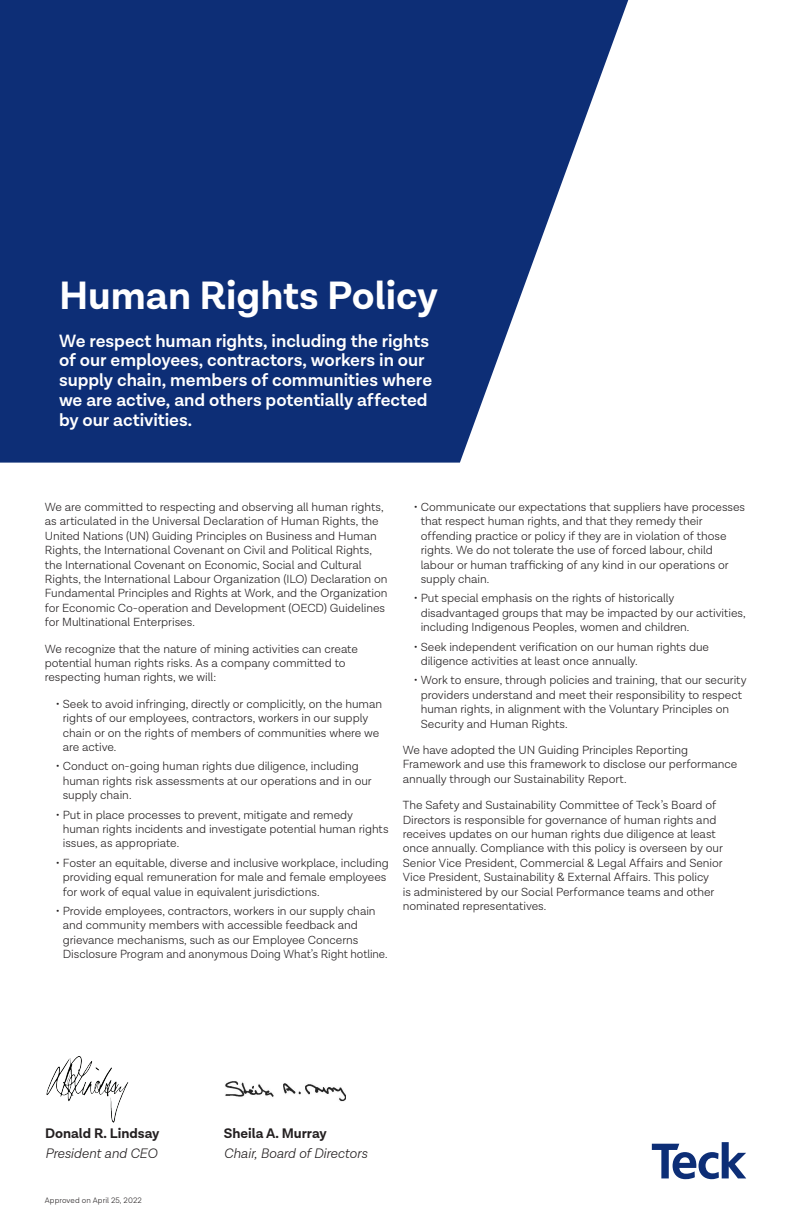
<style>
.page{position:relative;width:792px;height:1224px;background:#fff}
.page>*{position:absolute;margin:0;border:0;box-sizing:border-box;transform-origin:0 0}
.t1{font:700 40px "Lota Grotesque";color:#fff}
.t2{font:600 18px/19.8px "Lota Grotesque";color:#fff}
.t3{font:italic 300 14px "Lota Grotesque";color:#231f20}
.t4{font:700 14px "Lota Grotesque";color:#231f20}
.t5{font:300 12px/14.4px "Lota Grotesque";letter-spacing:-.005em;color:#231f20}
.t6{font:300 8px "Lota Grotesque";letter-spacing:.015em;color:#231f20}
</style>
<div class="page">
<svg style="left:652px;top:1142px;width:94px;height:37px"></svg>
<svg style="left:0;top:0;width:628px;height:463px;background:#2c4988"></svg>
<img style="left:47px;top:1056px;width:82px;height:67px">
<img style="left:225px;top:1081px;width:120px;height:20px">
<h1 class="t1" style="left:59px;top:272px;width:381px">Human Rights Policy</h1>
<h2 class="t2" style="left:59px;top:331px;width:375px">We respect human rights, including the rights of our employees, contractors, workers in our supply chain, members of communities where we are active, and others potentially affected by our activities.</h2>
<p class="t5" style="left:45px;top:500px;width:344px">We are committed to respecting and observing all human rights, as articulated in the Universal Declaration of Human Rights, the United Nations (UN) Guiding Principles on Business and Human Rights, the International Covenant on Civil and Political Rights, the International Covenant on Economic, Social and Cultural Rights, the International Labour Organization (ILO) Declaration on Fundamental Principles and Rights at Work, and the Organization for Economic Co-operation and Development (OECD) Guidelines for Multinational Enterprises.</p>
<p class="t5" style="left:45px;top:642px;width:315px">We recognize that the nature of mining activities can create potential human rights risks. As a company committed to respecting human rights, we will:</p>
<p class="t5" style="left:63px;top:697px;width:321px;text-indent:-7px">• Seek to avoid infringing, directly or complicitly, on the human rights of our employees, contractors, workers in our supply chain or on the rights of members of communities where we are active.</p>
<p class="t5" style="left:63px;top:759px;width:310px;text-indent:-7px">• Conduct on-going human rights due diligence, including human rights risk assessments at our operations and in our supply chain.</p>
<p class="t5" style="left:63px;top:808px;width:327px;text-indent:-7px">• Put in place processes to prevent, mitigate and remedy human rights incidents and investigate potential human rights issues, as appropriate.</p>
<p class="t5" style="left:63px;top:856px;width:327px;text-indent:-7px">• Foster an equitable, diverse and inclusive workplace, including providing equal remuneration for male and female employees for work of equal value in equivalent jurisdictions.</p>
<p class="t5" style="left:63px;top:904px;width:326px;text-indent:-7px">• Provide employees, contractors, workers in our supply chain and community members with accessible feedback and grievance mechanisms, such as our Employee Concerns Disclosure Program and anonymous Doing What’s Right hotline.</p>
<p class="t5" style="left:421px;top:500px;width:326px;text-indent:-7px">• Communicate our expectations that suppliers have processes that respect human rights, and that they remedy their offending practice or policy if they are in violation of those rights. We do not tolerate the use of forced labour, child labour or human trafficking of any kind in our operations or supply chain.</p>
<p class="t5" style="left:421px;top:591px;width:326px;text-indent:-7px">• Put special emphasis on the rights of historically disadvantaged groups that may be impacted by our activities, including Indigenous Peoples, women and children.</p>
<p class="t5" style="left:421px;top:640px;width:290px;text-indent:-7px">• Seek independent verification on our human rights due diligence activities at least once annually.</p>
<p class="t5" style="left:421px;top:673px;width:327px;text-indent:-7px">• Work to ensure, through policies and training, that our security providers understand and meet their responsibility to respect human rights, in alignment with the Voluntary Principles on Security and Human Rights.</p>
<p class="t5" style="left:403px;top:743px;width:336px">We have adopted the UN Guiding Principles Reporting<br>Framework and use this framework to disclose our performance annually through our Sustainability Report.</p>
<p class="t5" style="left:403px;top:798px;width:322px">The Safety and Sustainability Committee of Teck’s Board of Directors is responsible for governance of human rights and receives updates on our human rights due diligence at least once annually. Compliance with this policy is overseen by our Senior Vice President, Commercial &amp; Legal Affairs and Senior Vice President, Sustainability &amp; External Affairs. This policy<br>is administered by our Social Performance teams and other nominated representatives.</p>
<p class="t4" style="left:45px;top:1125px;width:116px">Donald R. Lindsay</p>
<p class="t3" style="left:45px;top:1146px;width:114px">President and CEO</p>
<p class="t6" style="left:45px;top:1196px;width:99px">Approved on April 25, 2022</p>
<p class="t4" style="left:224px;top:1125px;width:104px">Sheila A. Murray</p>
<p class="t3" style="left:224px;top:1146px;width:145px">Chair, Board of Directors</p>
</div>
